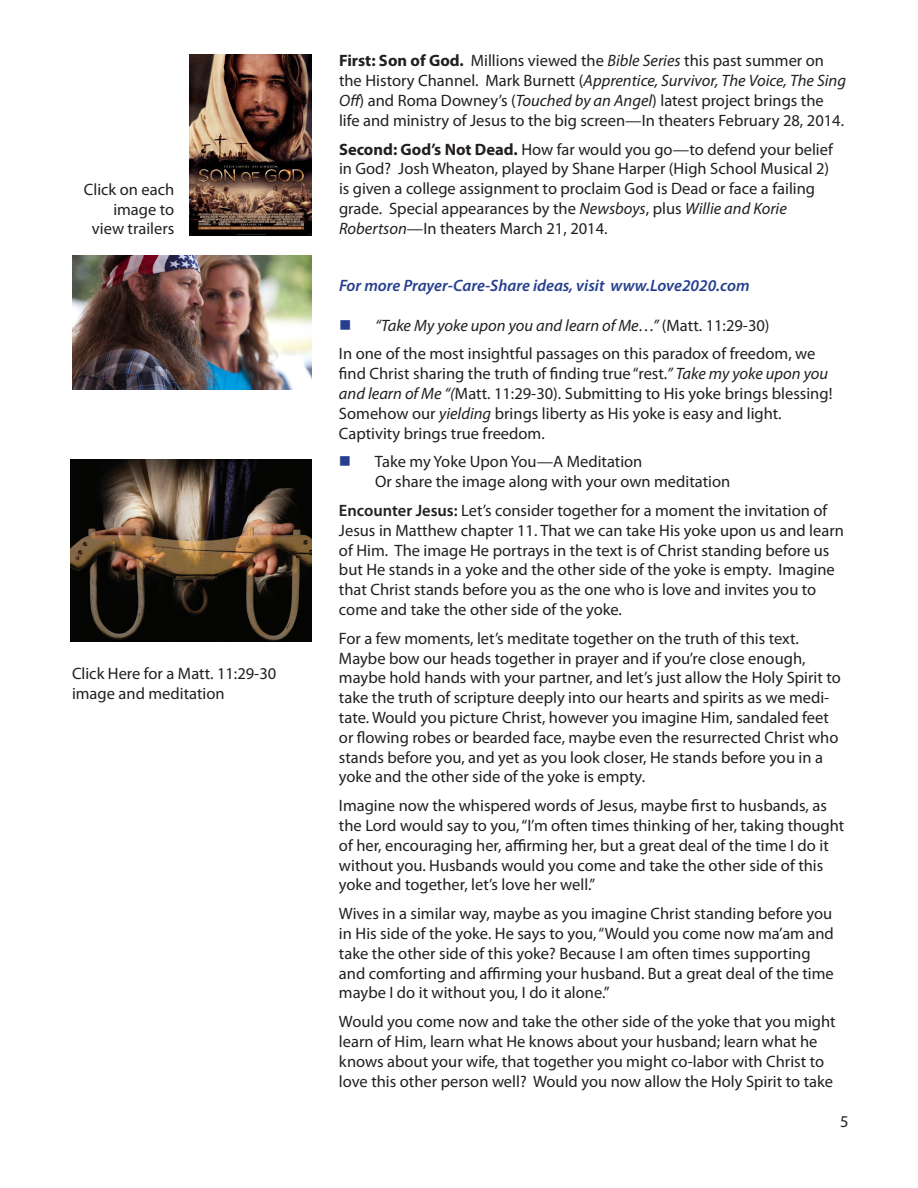
<style>
.page{position:relative;width:918px;height:1188px;background:#fff}
.page>*{position:absolute;margin:0;border:0;box-sizing:border-box;transform-origin:0 0}
.bullets{font:16.5px/19.8px "Myriad Pro";color:#231f20}
.t1{font:italic 600 16.5px "Myriad Pro";color:#253f8e}
.bullets-2{font:italic 16.5px "Myriad Pro";color:#231f20}
.s1{font-weight:700}
.s2{font-style:italic}
.s3{font-style:normal}
.s4{font-weight:600}
</style>
<div class="page">
<img style="left:71px;top:459px;width:241px;height:183px">
<img style="left:190px;top:54px;width:122px;height:181px">
<img style="left:72px;top:256px;width:240px;height:134px">
<p class="bullets" style="left:84px;top:179px;width:92px;text-align:right">Click on each image to view trailers</p>
<p class="bullets" style="left:72px;top:663px;width:206px">Click Here for a Matt. 11:29-30 image and meditation</p>
<p class="bullets" style="left:339px;top:51px;width:509px"><span class="s1">First: Son of God.</span> Millions viewed the <span class="s2">Bible Series</span> this past summer on the History Channel. Mark Burnett (<span class="s2">Apprentice, Survivor, The Voice, The Sing Off</span>) and Roma Downey’s (<span class="s2">Touched by an Angel</span>) latest project brings the life and ministry of Jesus to the big screen—In theaters February 28, 2014.</p>
<p class="bullets" style="left:339px;top:139px;width:495px"><span class="s1">Second: God’s Not Dead.</span> How far would you go—to defend your belief in God? Josh Wheaton, played by Shane Harper (High School Musical 2) is given a college assignment to proclaim God is Dead or face a failing grade. Special appearances by the <span class="s2">Newsboys</span>, plus <span class="s2">Willie and Korie Robertson</span>—In theaters March 21, 2014.</p>
<p class="t1" style="left:339px;top:275px;width:412px">For more Prayer-Care-Share ideas, visit www.Love2020.com</p>
<p class="bullets-2" style="left:375px;top:315px;width:396px">“Take My yoke upon you and learn of Me…” <span class="s3">(Matt. 11:29-30)</span></p>
<p class="bullets" style="left:339px;top:344px;width:495px">In one of the most insightful passages on this paradox of freedom, we find Christ sharing the truth of finding true “rest.<span class="s2">” Take my yoke upon you and learn of Me “(</span>Matt. 11:29-30). Submitting to His yoke brings blessing!<br>Somehow our <span class="s2">yielding</span> brings liberty as His yoke is easy and light.<br>Captivity brings true freedom.</p>
<p class="bullets" style="left:375px;top:452px;width:357px">Take my Yoke Upon You—A Meditation<br>Or share the image along with your own meditation</p>
<p class="bullets" style="left:339px;top:500px;width:507px"><span class="s4">Encounter Jesus:</span> Let’s consider together for a moment the invitation of Jesus in Matthew chapter 11. That we can take His yoke upon us and learn of Him. The image He portrays in the text is of Christ standing before us but He stands in a yoke and the other side of the yoke is empty. Imagine that Christ stands before you as the one who is love and invites you to come and take the other side of the yoke.</p>
<p class="bullets" style="left:339px;top:628px;width:503px">For a few moments, let’s meditate together on the truth of this text.<br>Maybe bow our heads together in prayer and if you’re close enough, maybe hold hands with your partner, and let’s just allow the Holy Spirit to take the truth of scripture deeply into our hearts and spirits as we medi&shy;tate. Would you picture Christ, however you imagine Him, sandaled feet or flowing robes or bearded face, maybe even the resurrected Christ who stands before you, and yet as you look closer, He stands before you in a yoke and the other side of the yoke is empty.</p>
<p class="bullets" style="left:339px;top:796px;width:507px">Imagine now the whispered words of Jesus, maybe first to husbands, as the Lord would say to you,“I’m often times thinking of her, taking thought of her, encouraging her, affirming her, but a great deal of the time I do it without you. Husbands would you come and take the other side of this yoke and together, let’s love her well.”</p>
<p class="bullets" style="left:339px;top:904px;width:496px">Wives in a similar way, maybe as you imagine Christ standing before you in His side of the yoke. He says to you,“Would you come now ma’am and take the other side of this yoke? Because I am often times supporting and comforting and affirming your husband. But a great deal of the time maybe I do it without you, I do it alone.”</p>
<p class="bullets" style="left:339px;top:1012px;width:498px">Would you come now and take the other side of the yoke that you might learn of Him, learn what He knows about your husband; learn what he knows about your wife, that together you might co-labor with Christ to love this other person well? Would you now allow the Holy Spirit to take</p>
<p class="bullets" style="left:840px;top:1111px;width:10px">5</p>
</div>
